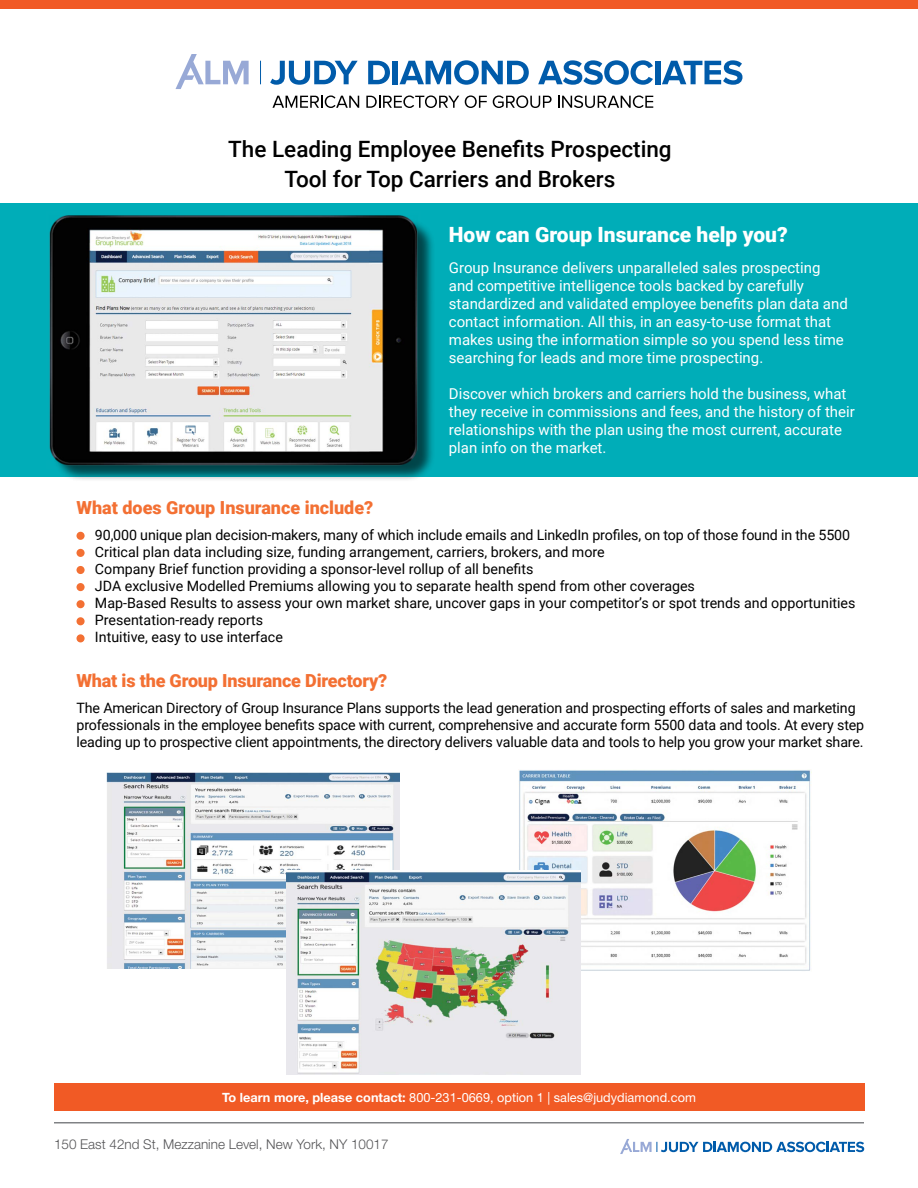
<style>
.page{position:relative;width:918px;height:1188px;background:#fff}
.page>*{position:absolute;margin:0;border:0;box-sizing:border-box;transform-origin:0 0}
.t1{font:500 22.5px/30px "Roboto";color:#000;text-align:center}
.t2{font:900 21px "Roboto";color:#fff}
.t3{font:900 18px "Roboto";letter-spacing:-.01em;color:#f37033}
.t4{font:15px/18px "Roboto";color:#fff}
.t5{font:14.25px/17.1px "Roboto";letter-spacing:-.01em;color:#000}
.t6{font:300 13.5px "Helvetica Neue LT Std";color:#545456}
.t7{font:12.75px "Helvetica Neue LT Std";color:#fff}
.s1{font-weight:700}
</style>
<div class="page">
<div style="left:0;top:203px;width:918px;height:273px;background:#00adb8"></div>
<div style="left:52px;top:218px;width:383px;height:264px;background:#000;opacity:.6"></div>
<img style="left:49px;top:215px;width:372px;height:253px">
<div style="left:77px;top:532px;width:8px;height:8px;background:#f37033;border-radius:50%"></div>
<div style="left:77px;top:549px;width:8px;height:8px;background:#f37033;border-radius:50%"></div>
<div style="left:77px;top:566px;width:8px;height:8px;background:#f37033;border-radius:50%"></div>
<div style="left:77px;top:583px;width:8px;height:8px;background:#f37033;border-radius:50%"></div>
<div style="left:77px;top:600px;width:8px;height:8px;background:#f37033;border-radius:50%"></div>
<div style="left:77px;top:617px;width:8px;height:8px;background:#f37033;border-radius:50%"></div>
<div style="left:77px;top:634px;width:8px;height:8px;background:#f37033;border-radius:50%"></div>
<img style="left:106px;top:773px;width:294px;height:196px">
<img style="left:519px;top:770px;width:293px;height:202px">
<hr style="left:54px;top:1122px;width:810px;height:2px;background:#808285">
<div style="left:0;top:0;width:918px;height:8px;background:#f15a25"></div>
<div style="left:54px;top:1083px;width:810px;height:28px;background:#f15a25"></div>
<img style="left:286px;top:870px;width:294px;height:205px">
<svg style="left:260px;top:61px;width:1px;height:23px"></svg>
<svg style="left:176px;top:54px;width:73px;height:35px"></svg>
<svg style="left:270px;top:61px;width:88px;height:24px"></svg>
<svg style="left:368px;top:61px;width:22px;height:23px"></svg>
<div style="left:393px;top:61px;width:5px;height:23px;background:#005baa"></div>
<svg style="left:400px;top:60px;width:129px;height:25px"></svg>
<svg style="left:538px;top:60px;width:115px;height:25px"></svg>
<div style="left:655px;top:61px;width:5px;height:23px;background:#005baa"></div>
<svg style="left:662px;top:60px;width:80px;height:25px"></svg>
<svg style="left:272px;top:95px;width:87px;height:13px"></svg>
<svg style="left:366px;top:95px;width:93px;height:13px"></svg>
<svg style="left:465px;top:95px;width:22px;height:13px"></svg>
<svg style="left:493px;top:95px;width:59px;height:13px"></svg>
<svg style="left:558px;top:95px;width:95px;height:13px"></svg>
<svg style="left:620px;top:1139px;width:244px;height:15px"></svg>
<h1 class="t1" style="left:228px;top:133px;width:445px">The Leading Employee Benefits Prospecting<br>Tool for Top Carriers and Brokers</h1>
<h2 class="t2" style="left:449px;top:220px;width:340px">How can Group Insurance help you?</h2>
<p class="t4" style="left:449px;top:259px;width:401px">Group Insurance delivers unparalleled sales prospecting and competitive intelligence tools backed by carefully standardized and validated employee benefits plan data and contact information. All this, in an easy-to-use format that makes using the information simple so you spend less time searching for leads and more time prospecting.</p>
<p class="t4" style="left:449px;top:385px;width:407px">Discover which brokers and carriers hold the business, what they receive in commissions and fees, and the history of their relationships with the plan using the most current, accurate plan info on the market.</p>
<p class="t3" style="left:76px;top:495px;width:298px">What does Group Insurance include?</p>
<p class="t5" style="left:95px;top:526px;width:762px">90,000 unique plan decision-makers, many of which include emails and LinkedIn profiles, on top of those found in the 5500<br>Critical plan data including size, funding arrangement, carriers, brokers, and more<br>Company Brief function providing a sponsor-level rollup of all benefits<br>JDA exclusive Modelled Premiums allowing you to separate health spend from other coverages<br>Map-Based Results to assess your own market share, uncover gaps in your competitor’s or spot trends and opportunities Presentation-ready reports<br>Intuitive, easy to use interface</p>
<p class="t3" style="left:76px;top:668px;width:312px">What is the Group Insurance Directory?</p>
<p class="t5" style="left:76px;top:699px;width:789px">The American Directory of Group Insurance Plans supports the lead generation and prospecting efforts of sales and marketing professionals in the employee benefits space with current, comprehensive and accurate form 5500 data and tools. At every step leading up to prospective client appointments, the directory delivers valuable data and tools to help you grow your market share.</p>
<p class="t7" style="left:222px;top:1090px;width:475px"><span class="s1">To learn more, please contact:</span> 800-231-0669, option 1 | sales@judydiamond.com</p>
<p class="t6" style="left:54px;top:1136px;width:336px">150 East 42nd St, Mezzanine Level, New York, NY 10017</p>
</div>
